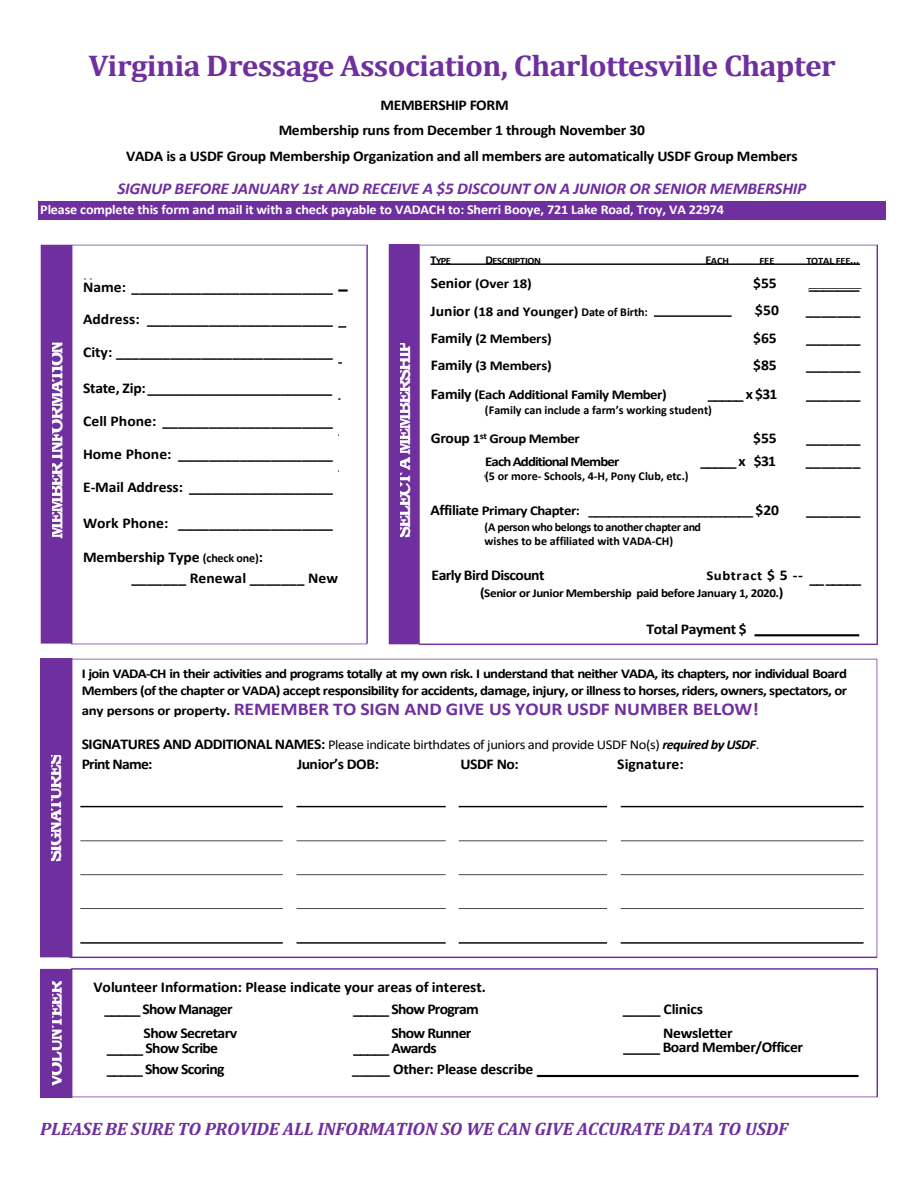
<style>
.page{position:relative;width:918px;height:1188px;background:#fff}
.page>*{position:absolute;margin:0;border:0;box-sizing:border-box;transform-origin:0 0}
.t1{font:700 30px "Cambria";letter-spacing:-.02em;color:#6f2f9f;scale:1.05 1}
.t2{font:italic 700 18px "Cambria";letter-spacing:-.01em;color:#6f2f9f}
.t3{font:700 18px "Calibri";letter-spacing:-.005em;color:#6f2f9f;scale:1.09 1}
.t4{font:700 18px "Bookman Old Style";letter-spacing:-.11em;color:#fff}
.t5{font:700 18px "Bookman Old Style";letter-spacing:-.075em;color:#fff}
.t6{font:italic 700 16.5px "Calibri";letter-spacing:-.015em;color:#6f2f9f;scale:1.04 1}
.t7{font:700 15px/33px "Calibri";letter-spacing:-.02em;color:#000;scale:1.05 1}
.t8{font:700 15px "Calibri";letter-spacing:-.04em;color:#000;scale:1.05 1}
.t9{font:700 15px "Calibri";color:#000;scale:1.05 1}
.t10{font:700 15px "Calibri";letter-spacing:-.045em;color:#000;scale:1.05 1}
.t11{font:700 13.5px/16.4px "Calibri";letter-spacing:-.04em;color:#000;scale:1.1 1}
.t12{font:13.5px "Calibri";letter-spacing:-.03em;color:#000;scale:1.08 1}
.t13{font:700 13.5px "Calibri";letter-spacing:-.01em;color:#fff;scale:1.05 1}
.t14{font:700 13.5px "Calibri";letter-spacing:-.005em;color:#000;scale:1.1 1}
.t15{font:700 13.5px "Calibri";letter-spacing:-.02em;color:#000;scale:1.1 1}
.t16{font:700 13.5px "Calibri";letter-spacing:-.06em;color:#000;scale:1.1 1}
.t17{font:700 13.5px "Calibri";letter-spacing:.035em;color:#000;scale:1.1 1}
.t18{font:700 12px/14.5px "Calibri";letter-spacing:-.015em;color:#000}
.t19{font:700 12px "Calibri";letter-spacing:-.015em;color:#000;scale:1.08 1}
.t20{font:700 9.75px "Calibri";letter-spacing:-.02em;color:#000;scale:1.07 1}
.s1{font-size:12px}
.s2{font-size:15px}
.s3{font-size:13.5px}
.s4{font-size:13.5px;color:#000}
.s5{font-weight:700;font-size:15px}
.s6{font-weight:700;font-style:italic}
</style>
<div class="page">
<div style="left:38px;top:201px;width:848px;height:18px;background:#6f2f9f"></div>
<img style="left:40px;top:245px;width:838px;height:852px">
<h1 class="t1" style="left:88px;top:47px;width:713px">Virginia Dressage Association, Charlottesville Chapter</h1>
<p class="t7" style="left:381px;top:90px;width:124px">MEMBERSHIP FORM</p>
<p class="t7" style="left:279px;top:115px;width:350px">Membership runs from December 1 through November 30</p>
<p class="t7" style="left:126px;top:141px;width:641px">VADA is a USDF Group Membership Organization and all members are automatically USDF Group Members</p>
<p class="t6" style="left:117px;top:182px;width:664px">SIGNUP BEFORE JANUARY 1st AND RECEIVE A $5 DISCOUNT ON A JUNIOR OR SENIOR MEMBERSHIP</p>
<p class="t13" style="left:40px;top:204px;width:653px">Please complete this form and mail it with a check payable to VADACH to: Sherri Booye, 721 Lake Road, Troy, VA 22974</p>
<p class="t4" style="left:46px;top:539px;width:200px;rotate:-90deg">MEMBER INFORMATION</p>
<p class="t4" style="left:44px;top:862px;width:109px;rotate:-90deg">SIGNATURES</p>
<p class="t7" style="left:83px;top:272px;width:240px;text-align:justify">Name: __________________________ Address: ________________________ City: ____________________________</p>
<p class="t7" style="left:83px;top:373px;width:239px;text-align:justify">State, Zip:_________________________ Cell Phone: ______________________ Home Phone: ____________________ E-Mail Address: ___________________</p>
<p class="t9" style="left:83px;top:517px;width:239px">Work Phone: ____________________</p>
<p class="t7" style="left:131px;top:547px;width:198px;line-height:21.3px;text-indent:-48px">Membership Type <span class="s1">(check one)</span>:<br>_______ Renewal _______ New</p>
<p class="t4" style="left:393px;top:538px;width:198px;rotate:-90deg">SELECT A MEMBERSHIP</p>
<p class="t20" style="left:431px;top:256px;width:21px"><span class="s1">T</span>YPE</p>
<p class="t20" style="left:485px;top:256px;width:54px"><span class="s1">D</span>ESCRIPTION</p>
<p class="t20" style="left:705px;top:256px;width:24px"><span class="s1">E</span>ACH</p>
<p class="t20" style="left:759px;top:256px;width:16px">FEE</p>
<p class="t20" style="left:806px;top:256px;width:51px">TOTAL FEE<span class="s1">...</span></p>
<p class="t11" style="left:431px;top:276px;width:93px"><span class="s2">Senior</span> (Over 18)</p>
<p class="t7" style="left:753px;top:268px;width:24px">$55</p>
<p class="t14" style="left:431px;top:306px;width:199px"><span class="s2">Junior</span> (18 and Younger) <span class="s1">Date of Birth:</span></p>
<p class="t7" style="left:755px;top:295px;width:24px">$50</p>
<p class="t15" style="left:431px;top:333px;width:111px"><span class="s2">Family</span> (2 Members)</p>
<p class="t7" style="left:753px;top:323px;width:24px">$65</p>
<p class="t15" style="left:431px;top:359px;width:111px"><span class="s2">Family</span> (3 Members)</p>
<p class="t7" style="left:753px;top:349px;width:24px">$85</p>
<p class="t11" style="left:431px;top:387px;width:216px"><span class="s2">Family</span> (Each Additional Family Member)</p>
<p class="t7" style="left:708px;top:378px;width:68px">_____ x $31</p>
<p class="t18" style="left:485px;top:404px;width:228px">(Family can include a farm’s working student)</p>
<p class="t11" style="left:431px;top:431px;width:137px"><span class="s2">Group</span> 1<sup>st</sup> Group Member</p>
<p class="t7" style="left:753px;top:422px;width:24px">$55</p>
<p class="t16" style="left:485px;top:455px;width:123px">Each Additional Member</p>
<p class="t7" style="left:700px;top:445px;width:74px">_____ x $31</p>
<p class="t18" style="left:485px;top:470px;width:205px">(5 or more- Schools, 4-H, Pony Club, etc.)</p>
<p class="t11" style="left:431px;top:504px;width:318px"><span class="s2">Affiliate</span> Primary Chapter: ________________________ <span class="s2">$20</span></p>
<p class="t18" style="left:485px;top:520px;width:218px">(A person who belongs to another chapter and wishes to be affiliated with VADA-CH)</p>
<p class="t7" style="left:809px;top:269px;width:50px">_______</p>
<p class="t7" style="left:806px;top:295px;width:54px">_______</p>
<p class="t7" style="left:806px;top:323px;width:54px">_______</p>
<p class="t7" style="left:806px;top:349px;width:54px">_______</p>
<p class="t7" style="left:806px;top:378px;width:54px">_______</p>
<p class="t7" style="left:806px;top:422px;width:54px">_______</p>
<p class="t7" style="left:806px;top:445px;width:54px">_______</p>
<p class="t7" style="left:806px;top:495px;width:54px">_______</p>
<p class="t7" style="left:432px;top:560px;width:109px">Early Bird Discount</p>
<p class="t17" style="left:706px;top:570px;width:89px">Subtract <span class="s2">$ 5 --</span></p>
<p class="t19" style="left:480px;top:588px;width:282px"><span class="s3">(</span>Senior or Junior Membership paid before January 1, 2020.<span class="s3">)</span></p>
<p class="t7" style="left:647px;top:613px;width:97px">Total Payment $</p>
<p class="t7" style="left:810px;top:563px;width:51px">__ _____</p>
<p class="t11" style="left:82px;top:667px;width:697px">I join VADA-CH in their activities and programs totally at my own risk. I understand that neither VADA, its chapters, nor individual Board<br>Members (of the chapter or VADA) accept responsibility for accidents, damage, injury, or illness to horses, riders, owners, spectators, or</p>
<p class="t3" style="left:82px;top:702px;width:623px"><span class="s4">any persons or property.</span> REMEMBER TO SIGN AND GIVE US YOUR USDF NUMBER BELOW!</p>
<p class="t12" style="left:82px;top:738px;width:629px"><span class="s5">SIGNATURES AND ADDITIONAL NAMES:</span> Please indicate birthdates of juniors and provide USDF No(s) <span class="s6">required by USDF</span>.</p>
<p class="t10" style="left:82px;top:758px;width:69px">Print Name:</p>
<p class="t7" style="left:297px;top:749px;width:80px">Junior’s DOB:</p>
<p class="t7" style="left:461px;top:749px;width:57px">USDF No:</p>
<p class="t9" style="left:617px;top:758px;width:65px">Signature:</p>
<p class="t5" style="left:45px;top:1087px;width:109px;rotate:-90deg">VOLUNTEER</p>
<p class="t7" style="left:104px;top:976px;width:365px;line-height:22.8px;text-indent:-11px">Volunteer Information: Please indicate your areas of interest. _____ Show Manager</p>
<p class="t10" style="left:353px;top:1003px;width:121px">_____ Show Program</p>
<p class="t7" style="left:623px;top:994px;width:78px">_____ Clinics</p>
<p class="t7" style="left:104px;top:1018px;width:128px">_____ Show Secretary</p>
<p class="t8" style="left:353px;top:1027px;width:114px">_____ Show Runner</p>
<p class="t7" style="left:622px;top:1018px;width:107px">_____ Newsletter</p>
<p class="t8" style="left:107px;top:1063px;width:113px">_____ Show Scoring</p>
<p class="t7" style="left:352px;top:1054px;width:174px">_____ Other: Please describe</p>
<p class="t8" style="left:107px;top:1042px;width:107px">_____ Show Scribe</p>
<p class="t7" style="left:353px;top:1033px;width:81px">_____ Awards</p>
<p class="t7" style="left:623px;top:1032px;width:173px">_____ Board Member/Officer</p>
<p class="t2" style="left:40px;top:1118px;width:749px">PLEASE BE SURE TO PROVIDE ALL INFORMATION SO WE CAN GIVE ACCURATE DATA TO USDF</p>
</div>
